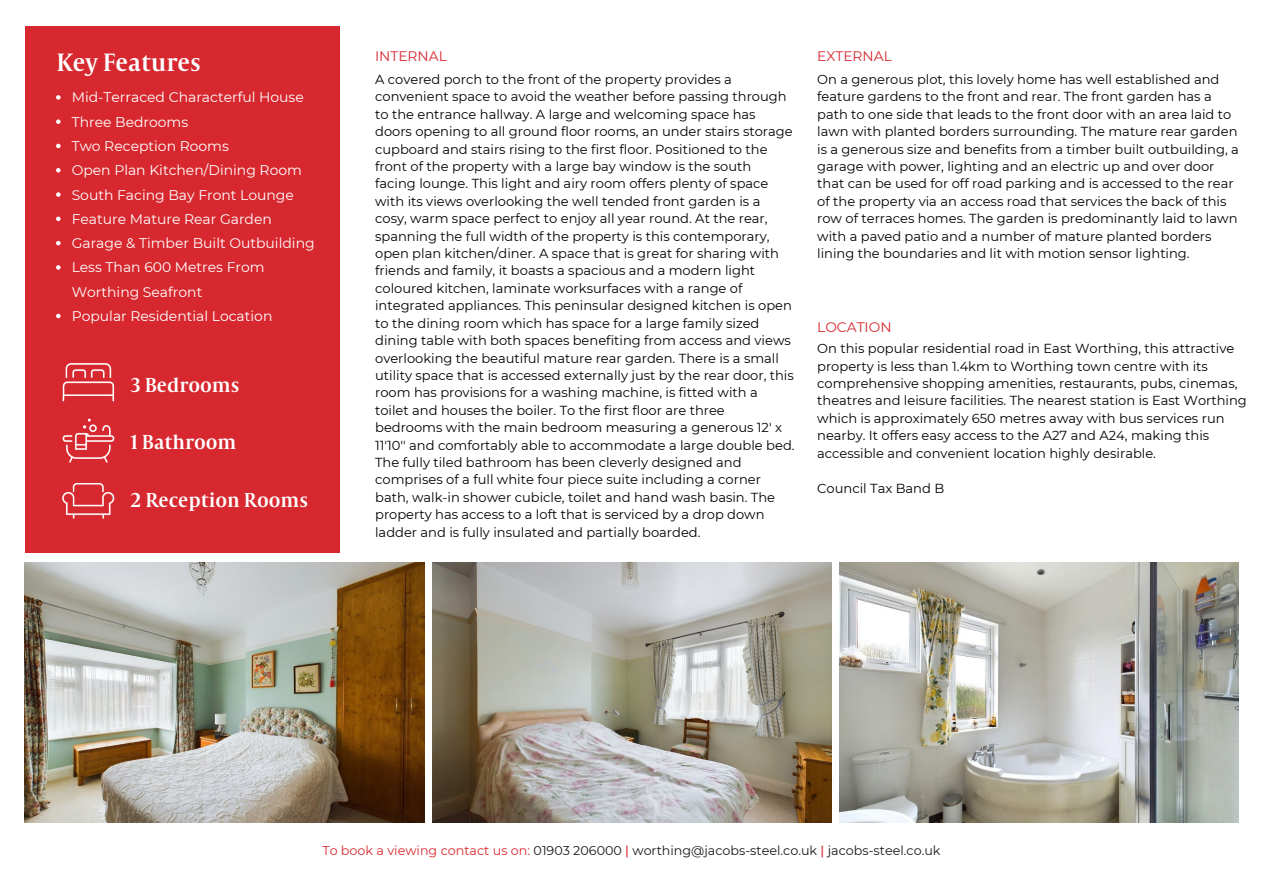
<style>
.page{position:relative;width:1263px;height:894px;background:#fff}
.page>*{position:absolute;margin:0;border:0;box-sizing:border-box;transform-origin:0 0}
.t1{font:27.6px "Capitolium Road";color:#fff}
.t2{font:22.2px "Capitolium Road";color:#fff}
.t3{font:13.95px/24.3px "Montserrat";color:#fff}
.t4{font:13.8px "Montserrat";color:#d7282f}
.t5{font:13.05px/17.4px "Montserrat";color:#000}
.t6{font:12.75px "Montserrat";color:#191718}
.s1{color:#d7282f}
.s2{font-weight:500;color:#d7282f}
</style>
<div class="page">
<img style="left:25px;top:562px;width:399px;height:260px">
<img style="left:432px;top:562px;width:399px;height:260px">
<img style="left:839px;top:562px;width:400px;height:260px">
<div style="left:25px;top:26px;width:314px;height:527px;background:#d7282f"></div>
<img style="left:62px;top:482px;width:53px;height:37px">
<img style="left:62px;top:418px;width:53px;height:45px">
<img style="left:62px;top:363px;width:53px;height:39px">
<svg style="left:56px;top:95px;width:5px;height:5px"></svg>
<svg style="left:56px;top:119px;width:5px;height:5px"></svg>
<svg style="left:56px;top:144px;width:5px;height:4px"></svg>
<svg style="left:56px;top:168px;width:5px;height:4px"></svg>
<svg style="left:56px;top:192px;width:5px;height:5px"></svg>
<svg style="left:56px;top:216px;width:5px;height:5px"></svg>
<svg style="left:56px;top:241px;width:5px;height:4px"></svg>
<svg style="left:56px;top:265px;width:5px;height:4px"></svg>
<svg style="left:56px;top:314px;width:5px;height:4px"></svg>
<p class="t1" style="left:57px;top:53px;width:146px">Key Features</p>
<p class="t3" style="left:72px;top:85px;width:234px">Mid-Terraced Characterful House</p>
<p class="t3" style="left:72px;top:109px;width:118px">Three Bedrooms</p>
<p class="t3" style="left:72px;top:134px;width:159px">Two Reception Rooms</p>
<p class="t3" style="left:72px;top:158px;width:232px">Open Plan Kitchen/Dining Room</p>
<p class="t3" style="left:72px;top:182px;width:224px">South Facing Bay Front Lounge</p>
<p class="t3" style="left:72px;top:206px;width:202px">Feature Mature Rear Garden</p>
<p class="t3" style="left:72px;top:231px;width:244px">Garage &amp; Timber Built Outbuilding</p>
<p class="t3" style="left:72px;top:255px;width:195px">Less Than 600 Metres From<br>Worthing Seafront</p>
<p class="t3" style="left:72px;top:304px;width:202px">Popular Residential Location</p>
<p class="t2" style="left:130px;top:377px;width:111px">3 Bedrooms</p>
<p class="t2" style="left:130px;top:435px;width:108px">1 Bathroom</p>
<p class="t2" style="left:130px;top:492px;width:179px">2 Reception Rooms</p>
<p class="t4" style="left:375px;top:47px;width:73px">INTERNAL</p>
<p class="t4" style="left:817px;top:47px;width:76px">EXTERNAL</p>
<p class="t5" style="left:375px;top:70px;width:421px">A covered porch to the front of the property provides a convenient space to avoid the weather before passing through to the entrance hallway. A large and welcoming space has doors opening to all ground floor rooms, an under stairs storage cupboard and stairs rising to the first floor. Positioned to the front of the property with a large bay window is the south facing lounge. This light and airy room offers plenty of space with its views overlooking the well tended front garden is a cosy, warm space perfect to enjoy all year round. At the rear, spanning the full width of the property is this contemporary, open plan kitchen/diner. A space that is great for sharing with friends and family, it boasts a spacious and a modern light coloured kitchen, laminate worksurfaces with a range of integrated appliances. This peninsular designed kitchen is open to the dining room which has space for a large family sized dining table with both spaces benefiting from access and views overlooking the beautiful mature rear garden. There is a small utility space that is accessed externally just by the rear door, this room has provisions for a washing machine, is fitted with a toilet and houses the boiler. To the first floor are three bedrooms with the main bedroom measuring a generous 12' x 11'10'' and comfortably able to accommodate a large double bed.<br>The fully tiled bathroom has been cleverly designed and comprises of a full white four piece suite including a corner bath, walk-in shower cubicle, toilet and hand wash basin. The property has access to a loft that is serviced by a drop down ladder and is fully insulated and partially boarded.</p>
<p class="t5" style="left:817px;top:70px;width:423px">On a generous plot, this lovely home has well established and feature gardens to the front and rear. The front garden has a path to one side that leads to the front door with an area laid to lawn with planted borders surrounding. The mature rear garden is a generous size and benefits from a timber built outbuilding, a garage with power, lighting and an electric up and over door that can be used for off road parking and is accessed to the rear of the property via an access road that services the back of this row of terraces homes. The garden is predominantly laid to lawn with a paved patio and a number of mature planted borders lining the boundaries and lit with motion sensor lighting.</p>
<p class="t4" style="left:817px;top:318px;width:76px">LOCATION</p>
<p class="t5" style="left:817px;top:340px;width:431px">On this popular residential road in East Worthing, this attractive property is less than 1.4km to Worthing town centre with its comprehensive shopping amenities, restaurants, pubs, cinemas, theatres and leisure facilities. The nearest station is East Worthing which is approximately 650 metres away with bus services run nearby. It offers easy access to the A27 and A24, making this accessible and convenient location highly desirable.</p>
<p class="t5" style="left:817px;top:479px;width:129px">Council Tax Band B</p>
<p class="t6" style="left:322px;top:842px;width:620px"><span class="s1">To book a viewing contact us on:</span> 01903 206000 <span class="s2">|</span> worthing@jacobs-steel.co.uk <span class="s2">|</span> jacobs-steel.co.uk</p>
</div>
